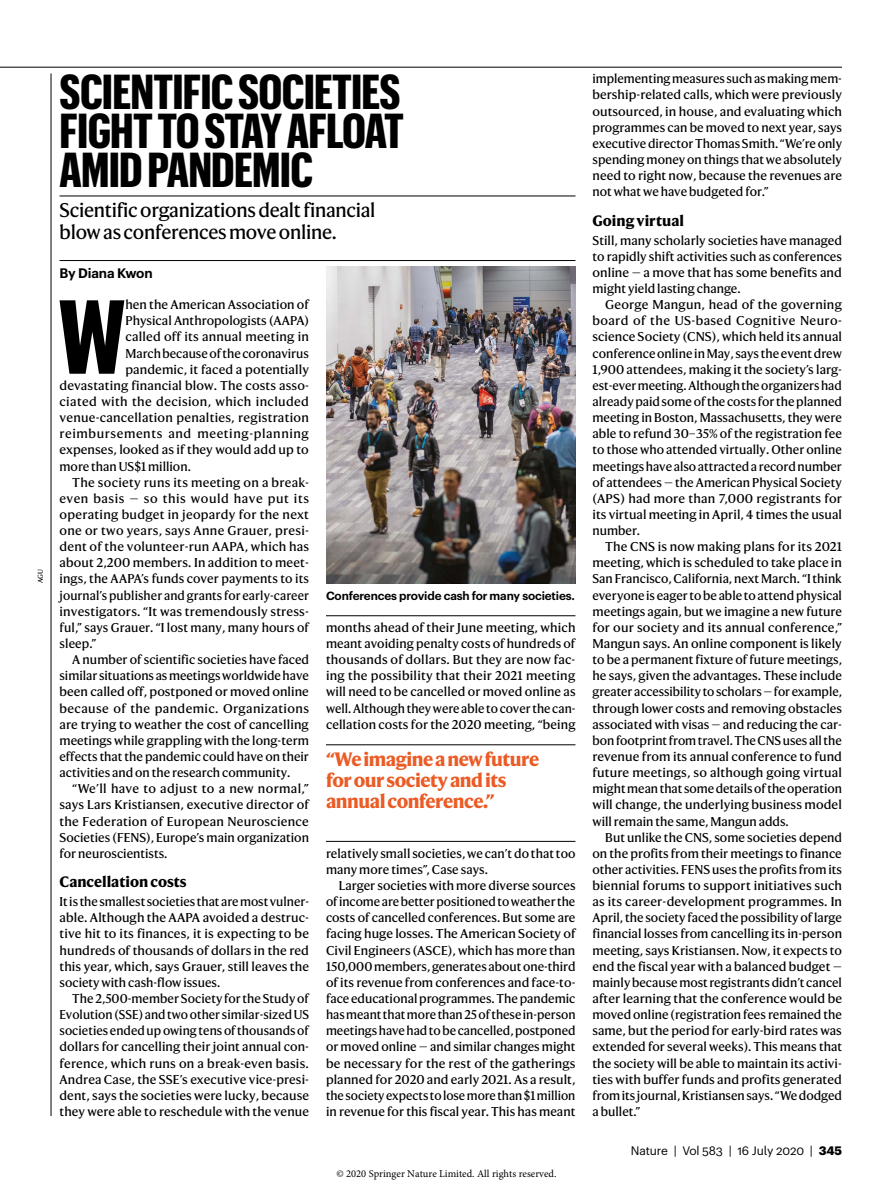
<style>
.page{position:relative;width:893px;height:1187px;background:#fff}
.page>*{position:absolute;margin:0;border:0;box-sizing:border-box;transform-origin:0 0}
.t1{font:700 102.6px "Graphik X Cond";color:#000}
.t2{font:700 48px/39px "Graphik X Cond";letter-spacing:-.015em;color:#000;text-align:justify}
.t3{font:19.2px/22.2px "Harding Text";letter-spacing:-.015em;color:#000}
.t4{font:700 18.75px/21px "Harding Text";letter-spacing:-.025em;color:#eb5b25}
.t5{font:700 14.7px "Harding Text";color:#000}
.t6{font:600 13.5px "Graphik Naturel";letter-spacing:-.01em;color:#000}
.t7{font:12.3px/16.2px "Harding Text";letter-spacing:.005em;color:#000;text-align:justify}
.t8{font:12.3px "Harding Text";letter-spacing:.025em;color:#000}
.t9{font:12.3px "Harding Text";letter-spacing:.03em;color:#000}
.t10{font:12.3px "Harding Text";letter-spacing:.045em;color:#000}
.t11{font:12.3px "Harding Text";letter-spacing:.04em;color:#000}
.t12{font:12px "Graphik Naturel";letter-spacing:-.01em;color:#000}
.t13{font:600 11.7px "Graphik Naturel";letter-spacing:-.01em;color:#000}
.t14{font:10.5px "Minion Pro";color:#000}
.t15{font:6.75px "Harding Text";color:#000}
.s1{font-weight:700}
</style>
<div class="page">
<img style="left:326px;top:267px;width:249px;height:316px">
<hr style="left:60px;top:196px;width:515px;height:1px;background:#000">
<hr style="left:60px;top:260px;width:515px;height:1px;background:#000">
<hr style="left:326px;top:615px;width:249px;height:1px;background:#000">
<hr style="left:326px;top:841px;width:249px;height:1px;background:#000">
<hr style="left:326px;top:744px;width:249px;height:1px;background:#000">
<hr style="left:51px;top:73px;width:1px;height:1042px;background:#000">
<hr style="left:0;top:67px;width:842px;height:1px;background:#000">
<p class="t15" style="left:36px;top:583px;width:16px;rotate:-90deg">AGU</p>
<h2 class="t2" style="left:60px;top:69px;width:346px">SCIENTIFIC SOCIETIES FIGHT TO STAY AFLOAT AMID PANDEMIC</h2>
<h3 class="t3" style="left:60px;top:199px;width:318px">Scientific organizations dealt financial blow as conferences move online.</h3>
<p class="t6" style="left:60px;top:263px;width:95px">By Diana Kwon</p>
<h1 class="t1" style="left:58px;top:264px;width:69px">W</h1>
<p class="t7" style="left:125px;top:297px;width:185px">hen the American Association of</p>
<p class="t7" style="left:125px;top:313px;width:185px">Physical Anthropologists (AAPA)</p>
<p class="t7" style="left:125px;top:329px;width:185px">called off its annual meeting in</p>
<p class="t7" style="left:125px;top:345px;width:185px">March because of the coronavirus</p>
<p class="t7" style="left:125px;top:361px;width:185px">pandemic, it faced a potentially</p>
<p class="t7" style="left:60px;top:377px;width:251px">devastating financial blow. The costs asso-</p>
<p class="t8" style="left:60px;top:394px;width:251px">ciated with the decision, which included</p>
<p class="t7" style="left:60px;top:409px;width:251px">venue-cancellation penalties, registration</p>
<p class="t10" style="left:60px;top:426px;width:251px">reimbursements and meeting-planning</p>
<p class="t7" style="left:60px;top:442px;width:251px">expenses, looked as if they would add up to</p>
<p class="t7" style="left:60px;top:458px;width:133px">more than US$1 million.</p>
<p class="t7" style="left:72px;top:474px;width:238px">The society runs its meeting on a break-</p>
<p class="t11" style="left:60px;top:491px;width:251px">even basis — so this would have put its</p>
<p class="t7" style="left:60px;top:506px;width:251px">operating budget in jeopardy for the next</p>
<p class="t7" style="left:60px;top:522px;width:251px">one or two years, says Anne Grauer, presi-</p>
<p class="t7" style="left:60px;top:538px;width:251px">dent of the volunteer-run AAPA, which has</p>
<p class="t7" style="left:60px;top:555px;width:251px">about 2,200 members. In addition to meet-</p>
<p class="t7" style="left:60px;top:571px;width:251px">ings, the AAPA’s funds cover payments to its</p>
<p class="t7" style="left:60px;top:587px;width:251px">journal’s publisher and grants for early-career</p>
<p class="t7" style="left:60px;top:603px;width:251px">investigators. “It was tremendously stress-</p>
<p class="t7" style="left:60px;top:619px;width:251px">ful,” says Grauer. “I lost many, many hours of</p>
<p class="t7" style="left:60px;top:635px;width:38px">sleep.”</p>
<p class="t7" style="left:72px;top:651px;width:238px">A number of scientific societies have faced</p>
<p class="t7" style="left:60px;top:667px;width:251px">similar situations as meetings worldwide have</p>
<p class="t7" style="left:60px;top:684px;width:251px">been called off, postponed or moved online</p>
<p class="t9" style="left:60px;top:700px;width:251px">because of the pandemic. Organizations</p>
<p class="t7" style="left:60px;top:716px;width:251px">are trying to weather the cost of cancelling</p>
<p class="t7" style="left:60px;top:732px;width:251px">meetings while grappling with the long-term</p>
<p class="t7" style="left:60px;top:748px;width:251px">effects that the pandemic could have on their</p>
<p class="t7" style="left:60px;top:764px;width:232px">activities and on the research community.</p>
<p class="t8" style="left:72px;top:781px;width:238px">“We’ll have to adjust to a new normal,”</p>
<p class="t7" style="left:60px;top:796px;width:251px">says Lars Kristiansen, executive director of</p>
<p class="t7" style="left:60px;top:813px;width:251px">the Federation of European Neuroscience</p>
<p class="t7" style="left:60px;top:829px;width:251px">Societies (FENS), Europe’s main organization</p>
<p class="t7" style="left:60px;top:845px;width:109px">for neuroscientists.</p>
<p class="t5" style="left:60px;top:872px;width:129px">Cancellation costs</p>
<p class="t7" style="left:60px;top:893px;width:251px">It is the smallest societies that are most vulner&shy;able. Although the AAPA avoided a destruc&shy;tive hit to its finances, it is expecting to be hundreds of thousands of dollars in the red this year, which, says Grauer, still leaves the society with cash-flow issues.</p>
<p class="t7" style="left:60px;top:990px;width:251px;text-indent:13px">The 2,500-member Society for the Study of Evolution (SSE) and two other similar-sized US societies ended up owing tens of thousands of dollars for cancelling their joint annual con&shy;ference, which runs on a break-even basis.<br>Andrea Case, the SSE’s executive vice-presi&shy;dent, says the societies were lucky, because they were able to reschedule with the venue</p>
<p class="t13" style="left:326px;top:586px;width:250px">Conferences provide cash for many societies.</p>
<p class="t7" style="left:326px;top:619px;width:251px">months ahead of their June meeting, which meant avoiding penalty costs of hundreds of thousands of dollars. But they are now fac&shy;ing the possibility that their 2021 meeting will need to be cancelled or moved online as well. Although they were able to cover the can&shy;cellation costs for the 2020 meeting, “being</p>
<h3 class="t4" style="left:326px;top:748px;width:215px">“We imagine a new future for our society and its annual conference.”</h3>
<p class="t7" style="left:326px;top:845px;width:251px">relatively small societies, we can’t do that too many more times”, Case says.</p>
<p class="t7" style="left:326px;top:877px;width:251px;text-indent:13px">Larger societies with more diverse sources of income are better positioned to weather the costs of cancelled conferences. But some are facing huge losses. The American Society of Civil Engineers (ASCE), which has more than 150,000 members, generates about one-third of its revenue from conferences and face-to&shy;face educational programmes. The pandemic has meant that more than 25 of these in-person meetings have had to be cancelled, postponed or moved online — and similar changes might be necessary for the rest of the gatherings planned for 2020 and early 2021. As a result, the society expects to lose more than $1 million in revenue for this fiscal year. This has meant</p>
<p class="t14" style="left:336px;top:1166px;width:222px">© 2020 Springer Nature Limited. All rights reserved.</p>
<p class="t7" style="left:592px;top:71px;width:251px">implementing measures such as making mem&shy;bership-related calls, which were previously outsourced, in house, and evaluating which programmes can be moved to next year, says executive director Thomas Smith. “We’re only spending money on things that we absolutely need to right now, because the revenues are not what we have budgeted for.”</p>
<p class="t5" style="left:592px;top:211px;width:93px">Going virtual</p>
<p class="t7" style="left:592px;top:232px;width:251px">Still, many scholarly societies have managed to rapidly shift activities such as conferences online — a move that has some benefits and might yield lasting change.</p>
<p class="t7" style="left:592px;top:297px;width:251px;text-align:left;text-indent:13px">George Mangun, head of the governing board of the US-based Cognitive Neuro&shy;science Society (CNS), which held its annual conference online in May, says the event drew 1,900 attendees, making it the society’s larg&shy;est-ever meeting. Although the organizers had already paid some of the costs for the planned meeting in Boston, Massachusetts, they were able to refund 30–35% of the registration fee to those who attended virtually. Other online meetings have also attracted a record number of attendees — the American Physical Society (APS) had more than 7,000 registrants for its virtual meeting in April, 4 times the usual number.</p>
<p class="t7" style="left:592px;top:538px;width:251px;text-indent:13px">The CNS is now making plans for its 2021 meeting, which is scheduled to take place in San Francisco, California, next March. “I think everyone is eager to be able to attend physical meetings again, but we imagine a new future for our society and its annual conference,” Mangun says. An online component is likely to be a permanent fixture of future meetings, he says, given the advantages. These include greater accessibility to scholars — for example, through lower costs and removing obstacles associated with visas — and reducing the car&shy;bon footprint from travel. The CNS uses all the revenue from its annual conference to fund future meetings, so although going virtual might mean that some details of the operation will change, the underlying business model will remain the same, Mangun adds.</p>
<p class="t7" style="left:592px;top:829px;width:251px;text-indent:13px">But unlike the CNS, some societies depend on the profits from their meetings to finance other activities. FENS uses the profits from its biennial forums to support initiatives such as its career-development programmes. In April, the society faced the possibility of large financial losses from cancelling its in-person meeting, says Kristiansen. Now, it expects to end the fiscal year with a balanced budget — mainly because most registrants didn’t cancel after learning that the conference would be moved online (registration fees remained the same, but the period for early-bird rates was extended for several weeks). This means that the society will be able to maintain its activi&shy;ties with buffer funds and profits generated from its journal, Kristiansen says. “We dodged a bullet.”</p>
<p class="t12" style="left:631px;top:1141px;width:213px">Nature | Vol 583 | 16 July 2020 | <span class="s1">345</span></p>
</div>
